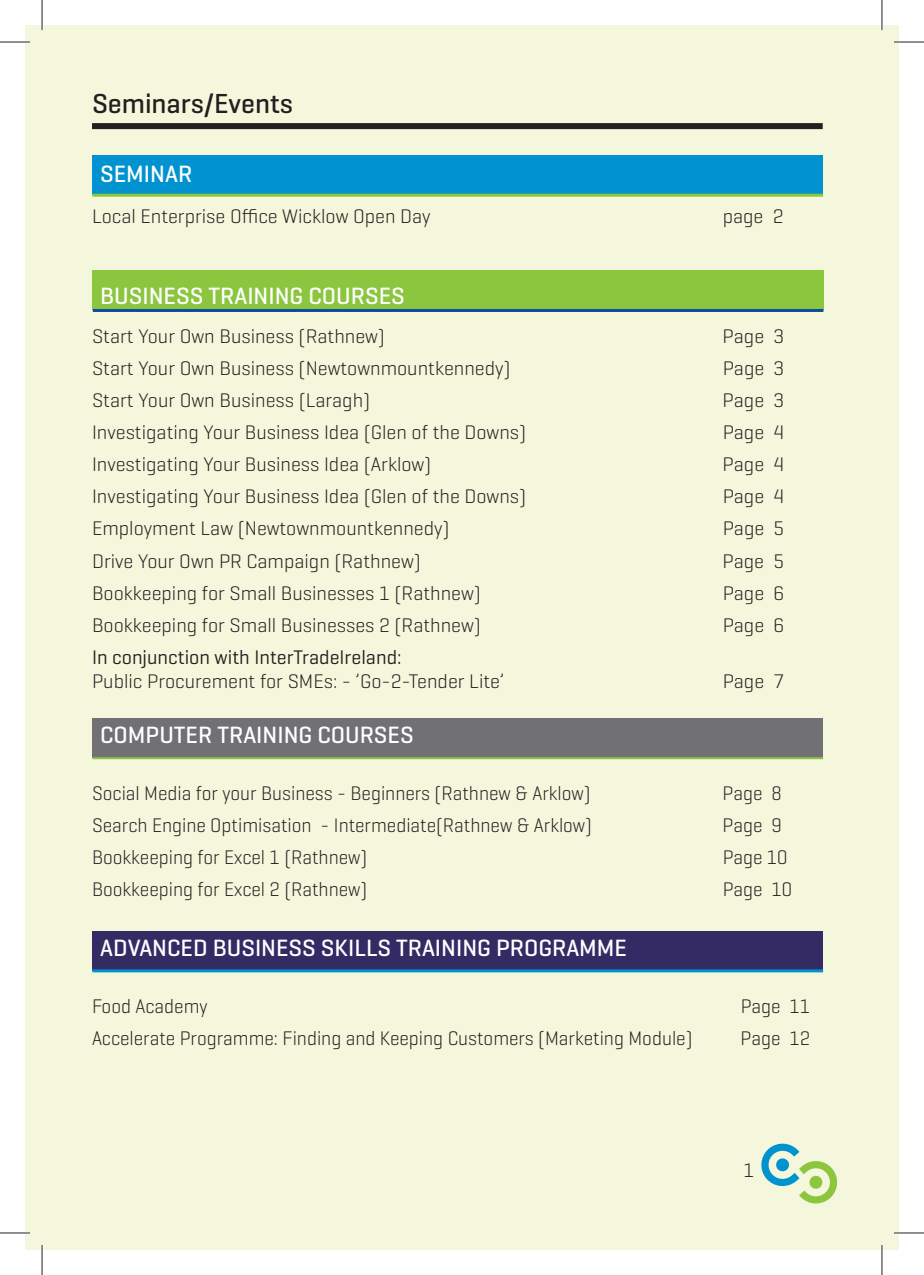
<style>
.page{position:relative;width:924px;height:1275px;background:#fff}
.page>*{position:absolute;margin:0;border:0;box-sizing:border-box;transform-origin:0 0}
.t1{font:500 28px "Geogrotesque";color:#231f20}
.t2{font:500 24px "Geogrotesque";color:#fff}
.t3{font:300 20px "Geogrotesque";color:#231f20}
.t4{font:300 20px "Geogrotesque";color:#231f20;scale:.96 1}
.t5{font:20px "Geogrotesque";color:#231f20}
</style>
<div class="page">
<div style="left:25px;top:25px;width:873px;height:1225px;background:#f4f7db"></div>
<div style="left:92px;top:155px;width:730px;height:40px;background:#0093d0"></div>
<hr style="left:92px;top:194px;width:730px;height:3px;background:#8bc63e">
<div style="left:92px;top:270px;width:731px;height:40px;background:#8bc63e"></div>
<hr style="left:93px;top:309px;width:730px;height:3px;background:#0d4da1">
<div style="left:92px;top:718px;width:730px;height:40px;background:#717074"></div>
<hr style="left:92px;top:757px;width:730px;height:2px;background:#8bc63e">
<div style="left:92px;top:123px;width:730px;height:6px;background:#231f20"></div>
<div style="left:92px;top:931px;width:730px;height:39px;background:#342b65"></div>
<hr style="left:92px;top:969px;width:730px;height:3px;background:#0093d0">
<svg style="left:761px;top:1143px;width:77px;height:61px"></svg>
<hr style="left:0;top:41px;width:30px;height:2px;background:#fff">
<hr style="left:893px;top:41px;width:30px;height:2px;background:#fff">
<hr style="left:0;top:1231px;width:30px;height:3px;background:#fff">
<hr style="left:893px;top:1231px;width:30px;height:3px;background:#fff">
<hr style="left:41px;top:0;width:2px;height:30px;background:#fff">
<hr style="left:41px;top:1245px;width:2px;height:30px;background:#fff">
<hr style="left:880px;top:0;width:2px;height:30px;background:#fff">
<hr style="left:880px;top:1245px;width:2px;height:30px;background:#fff">
<hr style="left:0;top:42px;width:30px;height:1px;background:#231f20">
<hr style="left:893px;top:42px;width:30px;height:1px;background:#231f20">
<hr style="left:0;top:1232px;width:30px;height:1px;background:#231f20">
<hr style="left:893px;top:1232px;width:30px;height:1px;background:#231f20">
<hr style="left:42px;top:0;width:1px;height:30px;background:#231f20">
<hr style="left:42px;top:1245px;width:1px;height:30px;background:#231f20">
<hr style="left:881px;top:0;width:1px;height:30px;background:#231f20">
<hr style="left:881px;top:1245px;width:1px;height:30px;background:#231f20">
<h1 class="t1" style="left:92px;top:93px;width:202px">Seminars/Events</h1>
<p class="t2" style="left:100px;top:165px;width:93px">SEMINAR</p>
<p class="t3" style="left:92px;top:209px;width:340px">Local Enterprise Office Wicklow Open Day</p>
<p class="t3" style="left:722px;top:209px;width:62px">page 2</p>
<p class="t2" style="left:100px;top:287px;width:306px">BUSINESS TRAINING COURSES</p>
<p class="t3" style="left:92px;top:329px;width:294px">Start Your Own Business (Rathnew)</p>
<p class="t3" style="left:722px;top:329px;width:63px">Page 3</p>
<p class="t3" style="left:92px;top:361px;width:420px">Start Your Own Business (Newtownmountkennedy)</p>
<p class="t3" style="left:722px;top:361px;width:63px">Page 3</p>
<p class="t3" style="left:92px;top:393px;width:280px">Start Your Own Business (Laragh)</p>
<p class="t3" style="left:722px;top:393px;width:63px">Page 3</p>
<p class="t3" style="left:92px;top:425px;width:435px">Investigating Your Business Idea (Glen of the Downs)</p>
<p class="t3" style="left:722px;top:425px;width:63px">Page 4</p>
<p class="t3" style="left:92px;top:457px;width:341px">Investigating Your Business Idea (Arklow)</p>
<p class="t3" style="left:722px;top:457px;width:63px">Page 4</p>
<p class="t3" style="left:92px;top:489px;width:435px">Investigating Your Business Idea (Glen of the Downs)</p>
<p class="t3" style="left:722px;top:489px;width:63px">Page 4</p>
<p class="t3" style="left:92px;top:521px;width:359px">Employment Law (Newtownmountkennedy)</p>
<p class="t3" style="left:722px;top:521px;width:63px">Page 5</p>
<p class="t3" style="left:92px;top:553px;width:330px">Drive Your Own PR Campaign (Rathnew)</p>
<p class="t3" style="left:722px;top:553px;width:63px">Page 5</p>
<p class="t3" style="left:92px;top:585px;width:390px">Bookkeeping for Small Businesses 1 (Rathnew)</p>
<p class="t3" style="left:722px;top:585px;width:63px">Page 6</p>
<p class="t3" style="left:92px;top:617px;width:390px">Bookkeeping for Small Businesses 2 (Rathnew)</p>
<p class="t3" style="left:722px;top:617px;width:63px">Page 6</p>
<p class="t5" style="left:92px;top:649px;width:311px">In conjunction with InterTradeIreland:</p>
<p class="t3" style="left:92px;top:673px;width:413px">Public Procurement for SMEs: - ’Go-2-Tender Lite’</p>
<p class="t3" style="left:722px;top:673px;width:63px">Page 7</p>
<p class="t2" style="left:100px;top:726px;width:315px">COMPUTER TRAINING COURSES</p>
<p class="t4" style="left:92px;top:785px;width:520px">Social Media for your Business - Beginners (Rathnew &amp; Arklow)</p>
<p class="t4" style="left:722px;top:785px;width:63px">Page 8</p>
<p class="t4" style="left:92px;top:817px;width:522px">Search Engine Optimisation - Intermediate(Rathnew &amp; Arklow)</p>
<p class="t4" style="left:722px;top:817px;width:63px">Page 9</p>
<p class="t4" style="left:92px;top:849px;width:288px">Bookkeeping for Excel 1 (Rathnew)</p>
<p class="t4" style="left:722px;top:849px;width:69px">Page 10</p>
<p class="t4" style="left:92px;top:881px;width:288px">Bookkeeping for Excel 2 (Rathnew)</p>
<p class="t4" style="left:722px;top:881px;width:74px">Page 10</p>
<p class="t2" style="left:100px;top:939px;width:528px">ADVANCED BUSINESS SKILLS TRAINING PROGRAMME</p>
<p class="t4" style="left:92px;top:998px;width:122px">Food Academy</p>
<p class="t4" style="left:740px;top:998px;width:74px">Page 11</p>
<p class="t4" style="left:92px;top:1030px;width:626px">Accelerate Programme: Finding and Keeping Customers (Marketing Module)</p>
<p class="t4" style="left:740px;top:1030px;width:74px">Page 12</p>
<p class="t3" style="left:743px;top:1163px;width:12px">1</p>
</div>
